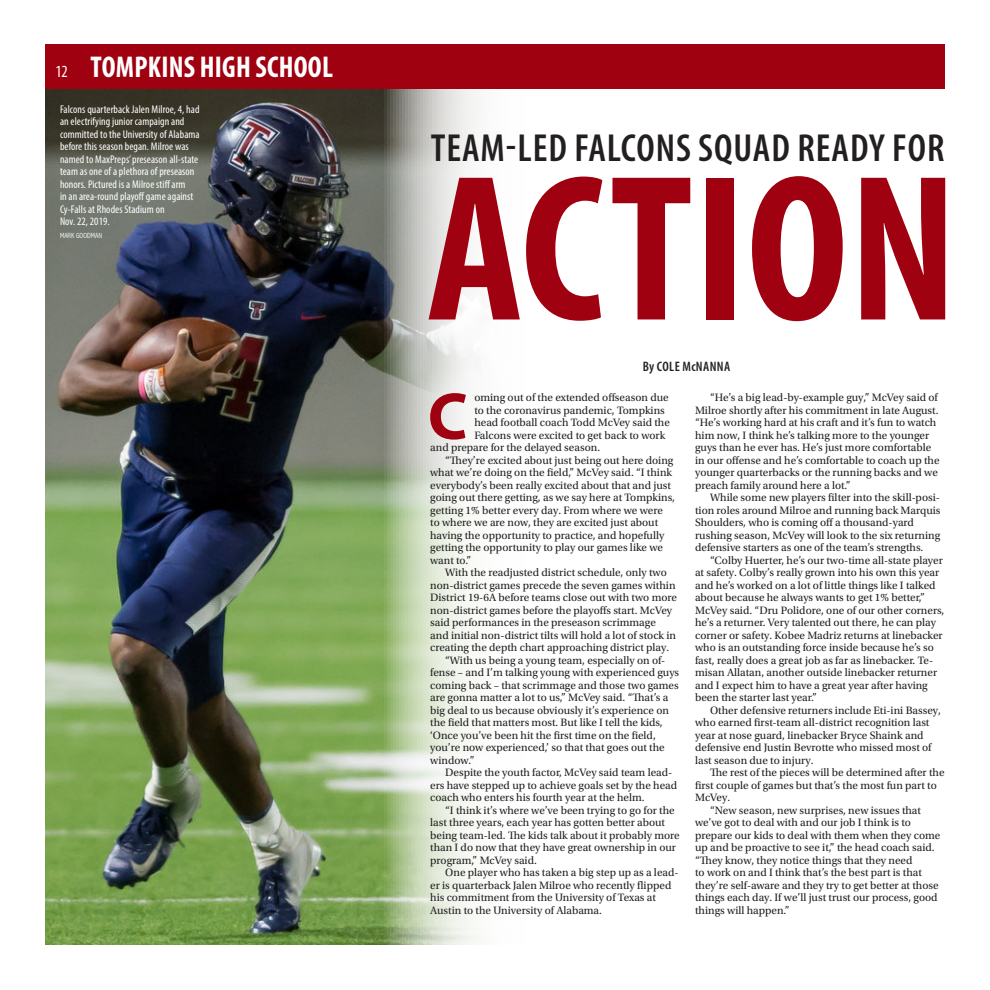
<style>
.page{position:relative;width:990px;height:990px;background:#fff}
.page>*{position:absolute;margin:0;border:0;box-sizing:border-box;transform-origin:0 0}
.Body_Copy{font:700 condensed 210.25px "Myriad Pro";letter-spacing:.005em;color:#9f0110}
.Body_Copy-2{font:700 66.88px "Myriad Pro";color:#9f0110}
.Body_Copy-3{font:600 condensed 39.25px "Myriad Pro";letter-spacing:.025em;color:#231f20}
.Brief_Copy_BOX_BOLD{font:700 condensed 30.12px "Myriad Pro";letter-spacing:.01em;color:#fff;scale:.95 1}
.Byline_-_First_Line{font:600 condensed 13.75px "Myriad Pro";letter-spacing:.03em;color:#231f20}
.Body_Copy-4{font:11.25px/12.5px "Utopia Std";color:#231f20}
.Photo_Cutline{font:condensed 11.25px/12.5px "Myriad Pro";letter-spacing:.005em;color:#fff}
.Photo_Credit{font:300 condensed 7.5px "Abadi";color:#fff}
.s1{font-weight:400;font-size:17px}
</style>
<div class="page">
<div style="left:45px;top:44px;width:900px;height:45px;background:#9f0110"></div>
<img style="left:45px;top:89px;width:433px;height:856px">
<p class="Brief_Copy_BOX_BOLD" style="left:56px;top:48px;width:294px"><span class="s1">12</span> TOMPKINS HIGH SCHOOL</p>
<p class="Photo_Cutline" style="left:60px;top:103px;width:141px">Falcons quarterback Jalen Milroe, 4, had an electrifying junior campaign and committed to the University of Alabama before this season began. Milroe was named to MaxPreps’ preseason all-state team as one of a plethora of preseason honors. Pictured is a Milroe stiff arm<br>in an area-round playoff game against Cy-Falls at Rhodes Stadium on<br>Nov. 22, 2019.</p>
<p class="Photo_Credit" style="left:60px;top:231px;width:44px">MARK GOODMAN</p>
<p class="Body_Copy-3" style="left:431px;top:124px;width:515px">TEAM-LED FALCONS SQUAD READY FOR</p>
<p class="Body_Copy" style="left:427px;top:118px;width:532px">ACTION</p>
<p class="Byline_-_First_Line" style="left:643px;top:358px;width:89px">By COLE McNANNA</p>
<p class="Body_Copy-2" style="left:428px;top:373px;width:41px">C</p>
<p class="Body_Copy-4" style="left:474px;top:392px;width:196px">oming out of the extended offseason due</p>
<p class="Body_Copy-4" style="left:474px;top:404px;width:192px">to the coronavirus pandemic, Tompkins</p>
<p class="Body_Copy-4" style="left:474px;top:417px;width:197px">head football coach Todd McVey said the</p>
<p class="Body_Copy-4" style="left:474px;top:429px;width:192px">Falcons were excited to get back to work</p>
<p class="Body_Copy-4" style="left:430px;top:442px;width:171px">and prepare for the delayed season.</p>
<p class="Body_Copy-4" style="left:430px;top:454px;width:246px;text-indent:15px">“They’re excited about just being out here doing what we’re doing on the field,” McVey said. “I think everybody’s been really excited about that and just going out there getting, as we say here at Tompkins, getting 1% better every day. From where we were to where we are now, they are excited just about having the opportunity to practice, and hopefully getting the opportunity to play our games like we want to.”</p>
<p class="Body_Copy-4" style="left:430px;top:567px;width:248px;text-indent:15px">With the readjusted district schedule, only two non-district games precede the seven games within District 19-6A before teams close out with two more non-district games before the playoffs start. McVey said performances in the preseason scrimmage and initial non-district tilts will hold a lot of stock in creating the depth chart approaching district play.</p>
<p class="Body_Copy-4" style="left:430px;top:654px;width:251px;text-indent:15px">“With us being a young team, especially on of&shy;fense – and I’m talking young with experienced guys coming back – that scrimmage and those two games are gonna matter a lot to us,” McVey said. “That’s a big deal to us because obviously it’s experience on the field that matters most. But like I tell the kids, ‘Once you’ve been hit the first time on the field, you’re now experienced,’ so that that goes out the window.”</p>
<p class="Body_Copy-4" style="left:430px;top:767px;width:249px;text-indent:15px">Despite the youth factor, McVey said team lead&shy;ers have stepped up to achieve goals set by the head coach who enters his fourth year at the helm.</p>
<p class="Body_Copy-4" style="left:430px;top:804px;width:251px;text-indent:15px">“I think it’s where we’ve been trying to go for the last three years, each year has gotten better about being team-led. The kids talk about it probably more than I do now that they have great ownership in our program,” McVey said.</p>
<p class="Body_Copy-4" style="left:430px;top:867px;width:250px;text-indent:15px">One player who has taken a big step up as a lead&shy;er is quarterback Jalen Milroe who recently flipped his commitment from the University of Texas at Austin to the University of Alabama.</p>
<p class="Body_Copy-4" style="left:695px;top:392px;width:246px;text-indent:15px">“He’s a big lead-by-example guy,” McVey said of Milroe shortly after his commitment in late August. “He’s working hard at his craft and it’s fun to watch him now, I think he’s talking more to the younger guys than he ever has. He’s just more comfortable in our offense and he’s comfortable to coach up the younger quarterbacks or the running backs and we preach family around here a lot.”</p>
<p class="Body_Copy-4" style="left:695px;top:492px;width:247px;text-indent:15px">While some new players filter into the skill-posi&shy;tion roles around Milroe and running back Marquis Shoulders, who is coming off a thousand-yard rushing season, McVey will look to the six returning defensive starters as one of the team’s strengths.</p>
<p class="Body_Copy-4" style="left:695px;top:554px;width:251px;text-indent:15px">“Colby Huerter, he’s our two-time all-state player at safety. Colby’s really grown into his own this year and he’s worked on a lot of little things like I talked about because he always wants to get 1% better,” McVey said. “Dru Polidore, one of our other corners, he’s a returner. Very talented out there, he can play corner or safety. Kobee Madriz returns at linebacker who is an outstanding force inside because he’s so fast, really does a great job as far as linebacker. Te&shy;misan Allatan, another outside linebacker returner and I expect him to have a great year after having been the starter last year.”</p>
<p class="Body_Copy-4" style="left:695px;top:704px;width:247px;text-indent:15px">Other defensive returners include Eti-ini Bassey, who earned first-team all-district recognition last year at nose guard, linebacker Bryce Shaink and defensive end Justin Bevrotte who missed most of last season due to injury.</p>
<p class="Body_Copy-4" style="left:695px;top:767px;width:251px;text-indent:15px">The rest of the pieces will be determined after the first couple of games but that’s the most fun part to<br>McVey.</p>
<p class="Body_Copy-4" style="left:695px;top:804px;width:247px;text-indent:15px">“New season, new surprises, new issues that we’ve got to deal with and our job I think is to prepare our kids to deal with them when they come up and be proactive to see it,” the head coach said. “They know, they notice things that they need<br>to work on and I think that’s the best part is that they’re self-aware and they try to get better at those things each day. If we’ll just trust our process, good things will happen.”</p>
</div>
